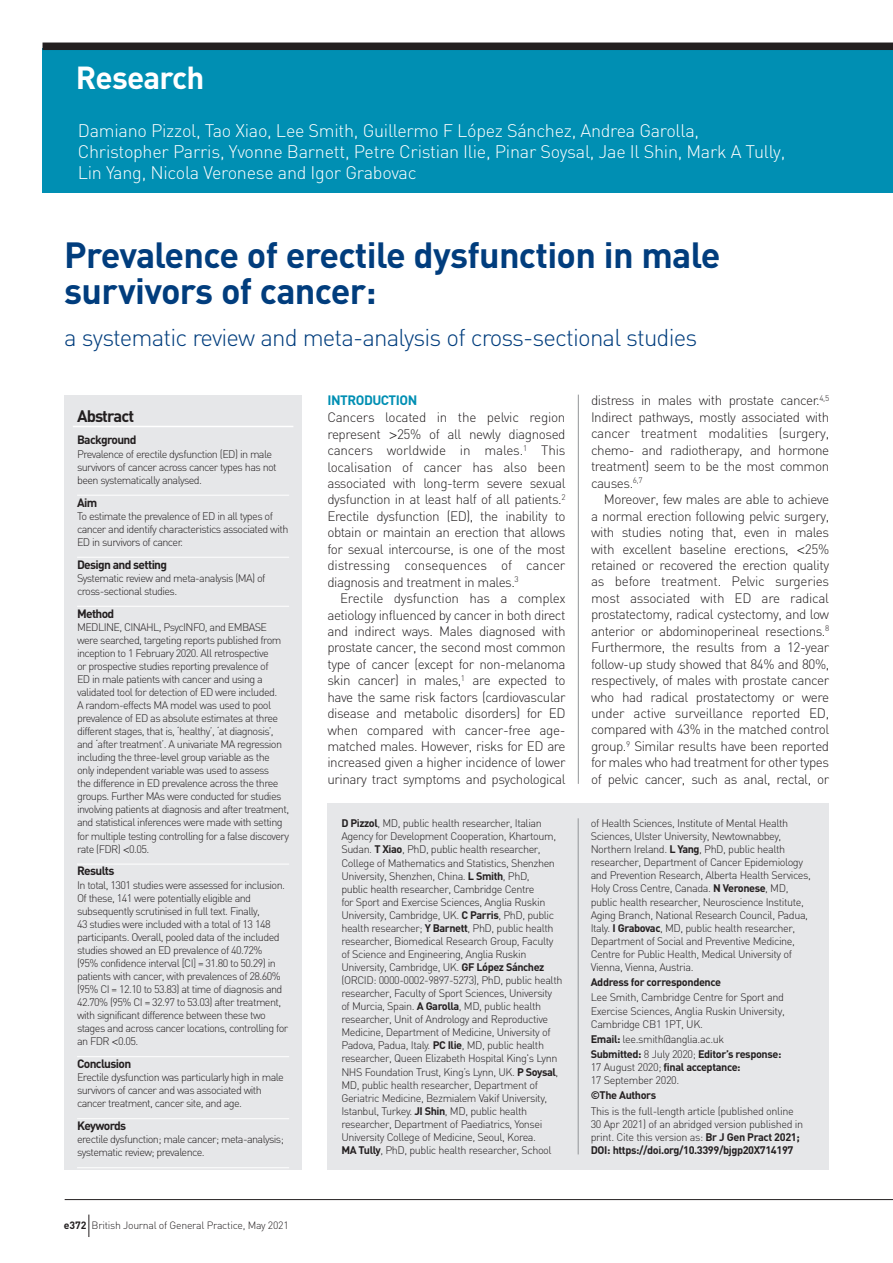
<style>
.page{position:relative;width:893px;height:1263px;background:#fff}
.page>*{position:absolute;margin:0;border:0;box-sizing:border-box;transform-origin:0 0}
.t1{font:700 36px/36px "DIN";letter-spacing:-.02em;color:#013d7d}
.t2{font:700 31.5px "DIN";letter-spacing:-.025em;color:#fff}
.t3{font:300 24px "DIN";letter-spacing:-.035em;color:#013d7d}
.t4{font:300 18px/21px "DIN";letter-spacing:-.015em;color:#fff}
.t5{font:700 16.5px "DIN";letter-spacing:-.055em;color:#231f20}
.t6{font:300 13.5px/16.5px "DIN";letter-spacing:-.035em;color:#231f20;text-align:justify}
.t7{font:700 13.5px "DIN";letter-spacing:-.035em;color:#008fb3}
.t8{font:700 12px "DIN";letter-spacing:-.055em;color:#231f20}
.t9{font:300 10.8px/13px "DIN";letter-spacing:-.055em;color:#231f20}
.t10{font:300 10.8px/13px "DIN";letter-spacing:-.035em;color:#231f20}
.t11{font:700 10.8px/15.1px "DIN";letter-spacing:-.035em;color:#231f20}
.t12{font:300 10.5px "DIN";letter-spacing:-.025em;color:#231f20}
.s1{font-family:"Helvetica"}
.s2{font-weight:700}
.s3{font-weight:300}
</style>
<div class="page">
<div style="left:43px;top:48px;width:850px;height:144px;background:#008fb3"></div>
<div style="left:43px;top:43px;width:850px;height:7px;background:#231f20"></div>
<div style="left:64px;top:395px;width:238px;height:774px;background:#e6e7e9"></div>
<hr style="left:73px;top:426px;width:220px;height:1px;background:#fff">
<hr style="left:77px;top:495px;width:212px;height:1px;background:#fff">
<hr style="left:77px;top:557px;width:212px;height:1px;background:#fff">
<hr style="left:77px;top:606px;width:212px;height:1px;background:#fff">
<hr style="left:77px;top:864px;width:212px;height:1px;background:#fff">
<hr style="left:77px;top:1056px;width:212px;height:1px;background:#fff">
<hr style="left:77px;top:1118px;width:212px;height:1px;background:#fff">
<hr style="left:77px;top:1167px;width:212px;height:1px;background:#fff">
<div style="left:327px;top:803px;width:502px;height:366px;background:#e6e7e9"></div>
<hr style="left:578px;top:818px;width:1px;height:336px;background:#939598">
<hr style="left:578px;top:395px;width:1px;height:389px;background:#939598">
<svg style="left:88px;top:1214px;width:1px;height:23px"></svg>
<hr style="left:65px;top:1199px;width:828px;height:1px;background:#231f20">
<h2 class="t2" style="left:76px;top:57px;width:130px">Research</h2>
<h3 class="t4" style="left:78px;top:120px;width:709px">Damiano Pizzol, Tao Xiao, Lee Smith, Guillermo F López Sánchez, Andrea Garolla,<br>Christopher Parris, Yvonne Barnett, Petre Cristian Ilie, Pinar Soysal, Jae Il Shin, Mark A Tully,<br>Lin Yang, Nicola Veronese and Igor Grabovac</h3>
<h1 class="t1" style="left:64px;top:235px;width:658px">Prevalence of erectile dysfunction in male survivors of cancer:</h1>
<h3 class="t3" style="left:64px;top:323px;width:634px">a systematic review and meta-analysis of cross-sectional studies</h3>
<h3 class="t5" style="left:77px;top:405px;width:59px">Abstract</h3>
<p class="t8" style="left:77px;top:432px;width:61px">Background</p>
<p class="t9" style="left:77px;top:447px;width:201px">Prevalence of erectile dysfunction (ED) in male survivors of cancer across cancer types has not been systematically analysed.</p>
<p class="t8" style="left:77px;top:494px;width:22px">Aim</p>
<p class="t9" style="left:77px;top:509px;width:213px">To estimate the prevalence of ED in all types of cancer and identify characteristics associated with<br>ED in survivors of cancer.</p>
<p class="t8" style="left:77px;top:556px;width:92px">Design and setting</p>
<p class="t9" style="left:77px;top:571px;width:190px">Systematic review and meta-analysis (MA) of cross-sectional studies.</p>
<p class="t8" style="left:77px;top:605px;width:39px">Method</p>
<p class="t9" style="left:77px;top:620px;width:214px">MEDLINE, CINAHL, PsycINFO, and EMBASE were searched, targeting reports published from inception to 1 February 2020. All retrospective<br>or prospective studies reporting prevalence of<br>ED in male patients with cancer and using a validated tool for detection of ED were included.<br>A random-effects MA model was used to pool prevalence of ED as absolute estimates at three different stages, that is, ‘healthy’, ‘at diagnosis’, and ‘after treatment’. A univariate MA regression including the three-level group variable as the only independent variable was used to assess<br>the difference in ED prevalence across the three groups. Further MAs were conducted for studies involving patients at diagnosis and after treatment, and statistical inferences were made with setting for multiple testing controlling for a false discovery rate (FDR) <span class="s1">&lt;</span>0.05.</p>
<p class="t8" style="left:77px;top:863px;width:39px">Results</p>
<p class="t9" style="left:77px;top:878px;width:213px">In total, 1301 studies were assessed for inclusion.<br>Of these, 141 were potentially eligible and subsequently scrutinised in full text. Finally,<br>43 studies were included with a total of 13 148 participants. Overall, pooled data of the included studies showed an ED prevalence of 40.72%<br>(95% confidence interval [CI] = 31.80 to 50.29) in patients with cancer, with prevalences of 28.60% (95% CI = 12.10 to 53.83) at time of diagnosis and 42.70% (95% CI = 32.97 to 53.03) after treatment, with significant difference between these two stages and across cancer locations, controlling for an FDR <span class="s1">&lt;</span>0.05.</p>
<p class="t8" style="left:77px;top:1056px;width:56px">Conclusion</p>
<p class="t9" style="left:77px;top:1070px;width:208px">Erectile dysfunction was particularly high in male survivors of cancer and was associated with cancer treatment, cancer site, and age.</p>
<p class="t8" style="left:77px;top:1118px;width:51px">Keywords</p>
<p class="t9" style="left:77px;top:1132px;width:208px">erectile dysfunction; male cancer; meta-analysis; systematic review; prevalence.</p>
<p class="t12" style="left:64px;top:1219px;width:226px"><span class="s2">e372</span> British Journal of General Practice, May 2021</p>
<p class="t7" style="left:327px;top:391px;width:91px">INTRODUCTION</p>
<p class="t6" style="left:327px;top:409px;width:240px">Cancers located in the pelvic region represent <span class="s1">&gt;</span>25% of all newly diagnosed cancers worldwide in males.<sup>1</sup> This localisation of cancer has also been associated with long-term severe sexual dysfunction in at least half of all patients.<sup>2<br></sup>Erectile dysfunction (ED), the inability to obtain or maintain an erection that allows for sexual intercourse, is one of the most distressing consequences of cancer diagnosis and treatment in males.<sup>3</sup></p>
<p class="t6" style="left:327px;top:590px;width:240px;text-indent:13px">Erectile dysfunction has a complex aetiology influenced by cancer in both direct and indirect ways. Males diagnosed with prostate cancer, the second most common type of cancer (except for non-melanoma skin cancer) in males,<sup>1</sup> are expected to have the same risk factors (cardiovascular disease and metabolic disorders) for ED when compared with cancer-free age&shy;matched males. However, risks for ED are increased given a higher incidence of lower urinary tract symptoms and psychological</p>
<p class="t6" style="left:591px;top:392px;width:240px">distress in males with prostate cancer.<sup>4,5<br></sup>Indirect pathways, mostly associated with cancer treatment modalities (surgery, chemo- and radiotherapy, and hormone treatment) seem to be the most common causes.<sup>6,7</sup></p>
<p class="t6" style="left:591px;top:491px;width:240px;text-indent:13px">Moreover, few males are able to achieve a normal erection following pelvic surgery, with studies noting that, even in males with excellent baseline erections, <span class="s1">&lt;</span>25% retained or recovered the erection quality as before treatment. Pelvic surgeries most associated with ED are radical prostatectomy, radical cystectomy, and low anterior or abdominoperineal resections.<sup>8<br></sup>Furthermore, the results from a 12-year follow-up study showed that 84% and 80%, respectively, of males with prostate cancer who had radical prostatectomy or were under active surveillance reported ED, compared with 43% in the matched control group.<sup>9</sup> Similar results have been reported for males who had treatment for other types of pelvic cancer, such as anal, rectal, or</p>
<p class="t9" style="left:341px;top:817px;width:223px"><span class="s2">D Pizzol</span>, MD, public health researcher, Italian Agency for Development Cooperation, Khartoum, Sudan. <span class="s2">T Xiao</span>, PhD, public health researcher, College of Mathematics and Statistics, Shenzhen University, Shenzhen, China. <span class="s2">L Smith</span>, PhD,<br>public health researcher, Cambridge Centre<br>for Sport and Exercise Sciences, Anglia Ruskin University, Cambridge, UK. <span class="s2">C Parris</span>, PhD, public health researcher; <span class="s2">Y Barnett</span>, PhD, public health researcher, Biomedical Research Group, Faculty of Science and Engineering, Anglia Ruskin University, Cambridge, UK. <span class="s2">GF López Sánchez </span>(ORCID: 0000-0002-9897-5273), PhD, public health researcher, Faculty of Sport Sciences, University of Murcia, Spain. <span class="s2">A Garolla</span>, MD, public health researcher, Unit of Andrology and Reproductive Medicine, Department of Medicine, University of Padova, Padua, Italy. <span class="s2">PC Ilie</span>, MD, public health researcher, Queen Elizabeth Hospital King's Lynn NHS Foundation Trust, King’s Lynn, UK. <span class="s2">P Soysal</span>, MD, public health researcher, Department of Geriatric Medicine, Bezmialem Vakif University, Istanbul, Turkey. <span class="s2">JI Shin</span>, MD, public health researcher, Department of Paediatrics, Yonsei University College of Medicine, Seoul, Korea.<br><span class="s2">MA Tully</span>, PhD, public health researcher, School</p>
<p class="t9" style="left:591px;top:816px;width:222px">of Health Sciences, Institute of Mental Health Sciences, Ulster University, Newtownabbey, Northern Ireland. <span class="s2">L Yang</span>, PhD, public health researcher, Department of Cancer Epidemiology and Prevention Research, Alberta Health Services, Holy Cross Centre, Canada. <span class="s2">N Veronese</span>, MD, public health researcher, Neuroscience Institute, Aging Branch, National Research Council, Padua, Italy. <span class="s2">I Grabovac</span>, MD, public health researcher, Department of Social and Preventive Medicine, Centre for Public Health, Medical University of Vienna, Vienna, Austria.</p>
<p class="t11" style="left:591px;top:974px;width:132px">Address for correspondence</p>
<p class="t9" style="left:591px;top:991px;width:196px;text-align:justify">Lee Smith, Cambridge Centre for Sport and Exercise Sciences, Anglia Ruskin University, Cambridge CB1 1PT, UK.</p>
<p class="t11" style="left:591px;top:1031px;width:192px">Email: <span class="s3">lee.smith@anglia.ac.uk<br></span>Submitted: <span class="s3">8 July 2020;</span> Editor’s response:</p>
<p class="t10" style="left:591px;top:1060px;width:151px">17 August 2020; <span class="s2">final acceptance:<br></span>17 September 2020.</p>
<p class="t11" style="left:591px;top:1087px;width:67px">©The Authors</p>
<p class="t10" style="left:591px;top:1104px;width:214px">This is the full-length article (published online 30 Apr 2021) of an abridged version published in print. Cite this version as: <span class="s2">Br J Gen Pract 2021; DOI: https://doi.org/10.3399/bjgp20X714197</span></p>
</div>
